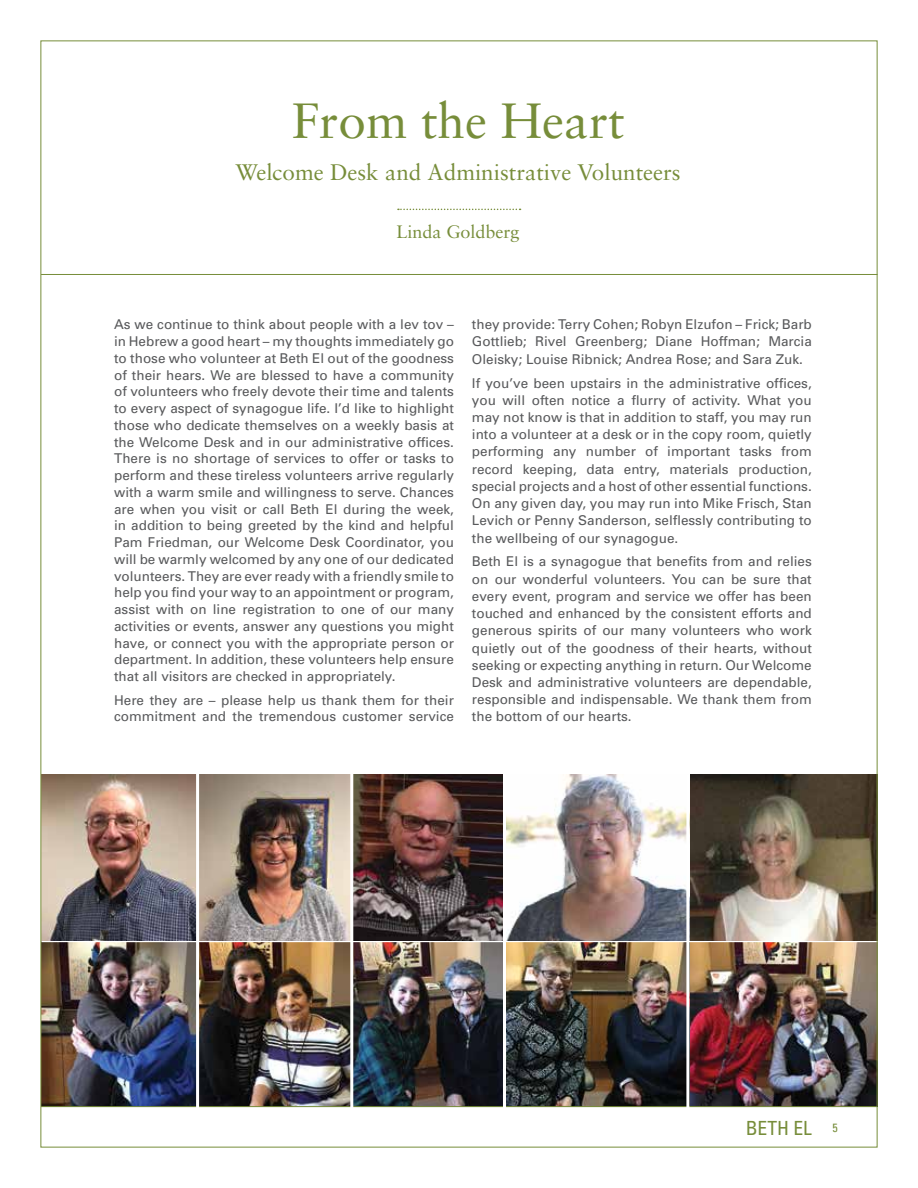
<style>
.page{position:relative;width:918px;height:1188px;background:#fff}
.page>*{position:absolute;margin:0;border:0;box-sizing:border-box;transform-origin:0 0}
.t1{font:49.5px "Sabon";color:#778d3a}
.t2{font:22.5px "Sabon";color:#778d3a}
.t3{font:condensed 19.5px "Univers";color:#778d3a}
.t4{font:18px "Sabon";color:#778d3a}
.t5{font:13.5px/16.8px "Univers";color:#58595b;text-align:justify}
.t6{font:condensed 12px "Univers";color:#778d3a}
</style>
<div class="page">
<img style="left:689px;top:774px;width:187px;height:332px">
<img style="left:42px;top:942px;width:644px;height:164px">
<svg style="left:398px;top:209px;width:123px;height:1px"></svg>
<hr style="left:41px;top:1106px;width:836px;height:1px;background:#778d3a">
<hr style="left:41px;top:274px;width:837px;height:1px;background:#778d3a">
<hr style="left:41px;top:939px;width:837px;height:3px;background:#fff">
<img style="left:42px;top:774px;width:461px;height:167px">
<img style="left:506px;top:774px;width:180px;height:167px">
<hr style="left:686px;top:774px;width:3px;height:353px;background:#fff">
<hr style="left:503px;top:764px;width:3px;height:363px;background:#fff">
<hr style="left:350px;top:764px;width:3px;height:363px;background:#fff">
<hr style="left:196px;top:757px;width:3px;height:370px;background:#fff">
<h1 class="t1" style="left:292px;top:91px;width:334px">From the Heart</h1>
<h2 class="t2" style="left:236px;top:158px;width:447px">Welcome Desk and Administrative Volunteers</h2>
<h3 class="t4" style="left:397px;top:221px;width:125px">Linda Goldberg</h3>
<p class="t5" style="left:114px;top:316px;width:341px">As we continue to think about people with a lev tov – in Hebrew a good heart – my thoughts immediately go to those who volunteer at Beth El out of the goodness of their hears. We are blessed to have a community of volunteers who freely devote their time and talents to every aspect of synagogue life. I’d like to highlight those who dedicate themselves on a weekly basis at the Welcome Desk and in our administrative offices.<br>There is no shortage of services to offer or tasks to perform and these tireless volunteers arrive regularly with a warm smile and willingness to serve. Chances are when you visit or call Beth El during the week, in addition to being greeted by the kind and helpful Pam Friedman, our Welcome Desk Coordinator, you will be warmly welcomed by any one of our dedicated volunteers. They are ever ready with a friendly smile to help you find your way to an appointment or program, assist with on line registration to one of our many activities or events, answer any questions you might have, or connect you with the appropriate person or department. In addition, these volunteers help ensure that all visitors are checked in appropriately.</p>
<p class="t5" style="left:114px;top:691px;width:341px">Here they are – please help us thank them for their commitment and the tremendous customer service</p>
<p class="t5" style="left:472px;top:316px;width:341px;line-height:17.2px">they provide: Terry Cohen; Robyn Elzufon – Frick; Barb Gottlieb; Rivel Greenberg; Diane Hoffman; Marcia Oleisky; Louise Ribnick; Andrea Rose; and Sara Zuk.</p>
<p class="t5" style="left:472px;top:374px;width:341px;line-height:17.2px">If you’ve been upstairs in the administrative offices, you will often notice a flurry of activity. What you may not know is that in addition to staff, you may run into a volunteer at a desk or in the copy room, quietly performing any number of important tasks from record keeping, data entry, materials production, special projects and a host of other essential functions.<br>On any given day, you may run into Mike Frisch, Stan Levich or Penny Sanderson, selflessly contributing to the wellbeing of our synagogue.</p>
<p class="t5" style="left:472px;top:553px;width:341px;line-height:17.2px">Beth El is a synagogue that benefits from and relies on our wonderful volunteers. You can be sure that every event, program and service we offer has been touched and enhanced by the consistent efforts and generous spirits of our many volunteers who work quietly out of the goodness of their hearts, without seeking or expecting anything in return. Our Welcome Desk and administrative volunteers are dependable, responsible and indispensable. We thank them from the bottom of our hearts.</p>
<h3 class="t3" style="left:746px;top:1116px;width:68px">BETH EL</h3>
<p class="t6" style="left:833px;top:1120px;width:7px">5</p>
</div>
